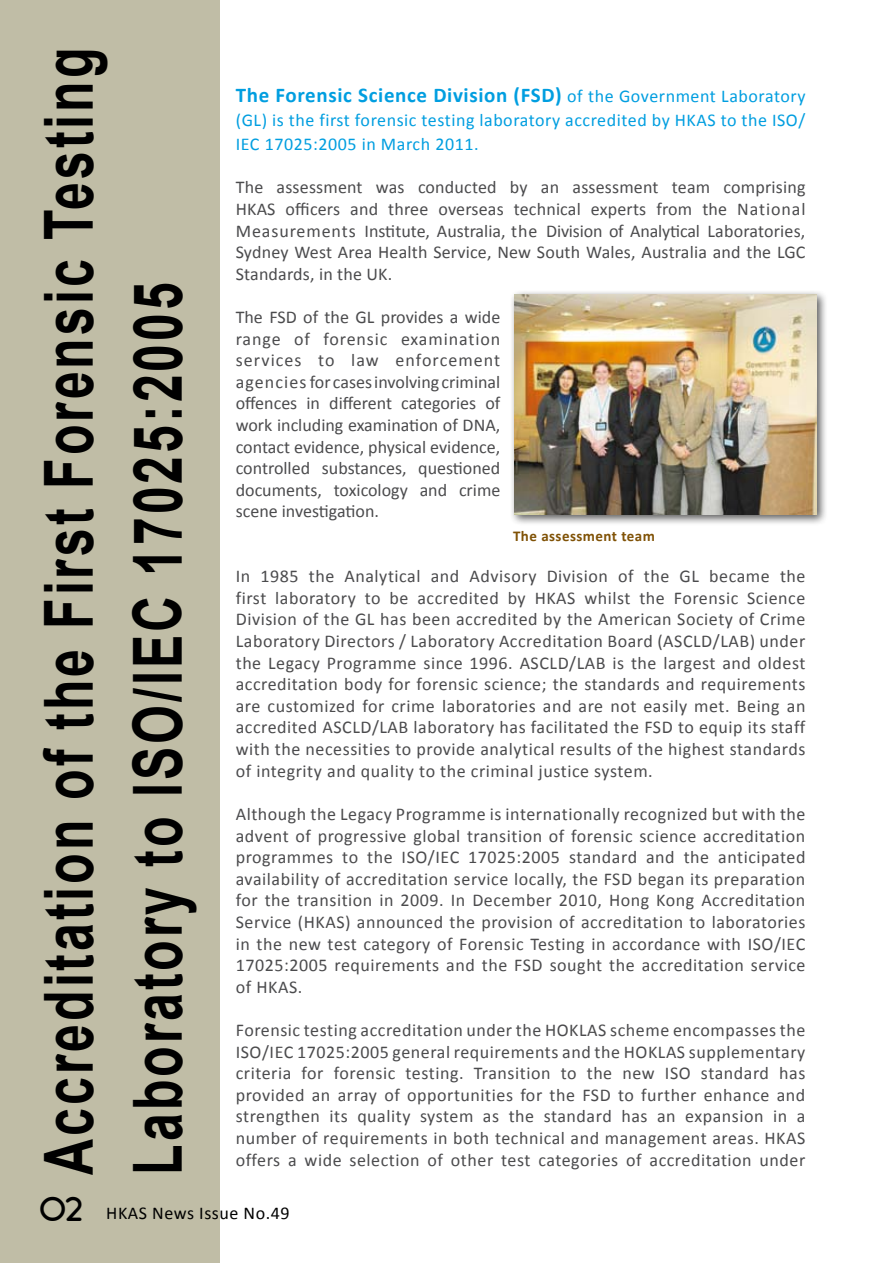
<style>
.page{position:relative;width:893px;height:1263px;background:#fff}
.page>*{position:absolute;margin:0;border:0;box-sizing:border-box;transform-origin:0 0}
.t1{font:700 67.8px/89.1px "Arial";letter-spacing:.06em;color:#000;scale:.74 1}
.t2{font:700 21px "Calibri";letter-spacing:.03em;color:#009ee0}
.t3{font:18px/21.6px "Calibri";letter-spacing:.03em;color:#4b4b4d;text-align:justify}
.t4{font:18px/24px "Calibri";letter-spacing:.03em;color:#009ee0}
.t5{font:18px "Calibri";letter-spacing:.03em;color:#000}
.t6{font:700 15px "Calibri";letter-spacing:.03em;color:#805206}
.s1{font-weight:400;font-size:18px}
.s2{font-family:"SF Orson Casual";font-weight:800;font-size:36px}
</style>
<div class="page">
<div style="left:0;top:0;width:219px;height:1263px;background:#c0bda6"></div>
<div style="left:509px;top:289px;width:319px;height:237px;background:#000;opacity:.65"></div>
<img style="left:514px;top:294px;width:302px;height:221px">
<h1 class="t1" style="left:27px;top:1175px;width:1524px;rotate:-90deg">Accreditation of the First Forensic Testing<br>Laboratory to ISO/IEC 17025:2005</h1>
<p class="t2" style="left:236px;top:82px;width:571px">The Forensic Science Division (FSD) <span class="s1">of the Government Laboratory</span></p>
<p class="t4" style="left:236px;top:107px;width:571px">(GL) is the first forensic testing laboratory accredited by HKAS to the ISO/<br>IEC 17025:2005 in March 2011.</p>
<p class="t3" style="left:236px;top:176px;width:571px">The assessment was conducted by an assessment team comprising HKAS officers and three overseas technical experts from the National Measurements Institute, Australia, the Division of Analytical Laboratories, Sydney West Area Health Service, New South Wales, Australia and the LGC Standards, in the UK.</p>
<p class="t3" style="left:236px;top:305px;width:266px">The FSD of the GL provides a wide range of forensic examination services to law enforcement agencies for cases involving criminal offences in different categories of work including examination of DNA, contact evidence, physical evidence, controlled substances, questioned documents, toxicology and crime scene investigation.</p>
<p class="t6" style="left:513px;top:526px;width:143px">The assessment team</p>
<p class="t3" style="left:236px;top:565px;width:571px">In 1985 the Analytical and Advisory Division of the GL became the first laboratory to be accredited by HKAS whilst the Forensic Science Division of the GL has been accredited by the American Society of Crime Laboratory Directors / Laboratory Accreditation Board (ASCLD/LAB) under the Legacy Programme since 1996. ASCLD/LAB is the largest and oldest accreditation body for forensic science; the standards and requirements are customized for crime laboratories and are not easily met. Being an accredited ASCLD/LAB laboratory has facilitated the FSD to equip its staff with the necessities to provide analytical results of the highest standards of integrity and quality to the criminal justice system.</p>
<p class="t3" style="left:236px;top:802px;width:571px">Although the Legacy Programme is internationally recognized but with the advent of progressive global transition of forensic science accreditation programmes to the ISO/IEC 17025:2005 standard and the anticipated availability of accreditation service locally, the FSD began its preparation for the transition in 2009. In December 2010, Hong Kong Accreditation Service (HKAS) announced the provision of accreditation to laboratories in the new test category of Forensic Testing in accordance with ISO/IEC 17025:2005 requirements and the FSD sought the accreditation service of HKAS.</p>
<p class="t3" style="left:236px;top:1018px;width:571px">Forensic testing accreditation under the HOKLAS scheme encompasses the ISO/IEC 17025:2005 general requirements and the HOKLAS supplementary criteria for forensic testing. Transition to the new ISO standard has provided an array of opportunities for the FSD to further enhance and strengthen its quality system as the standard has an expansion in a number of requirements in both technical and management areas. HKAS</p>
<p class="t3" style="left:236px;top:1148px;width:571px">offers a wide selection of other test categories of accreditation under</p>
<p class="t5" style="left:39px;top:1202px;width:253px"><span class="s2">02</span> HKAS News Issue No.49</p>
</div>
